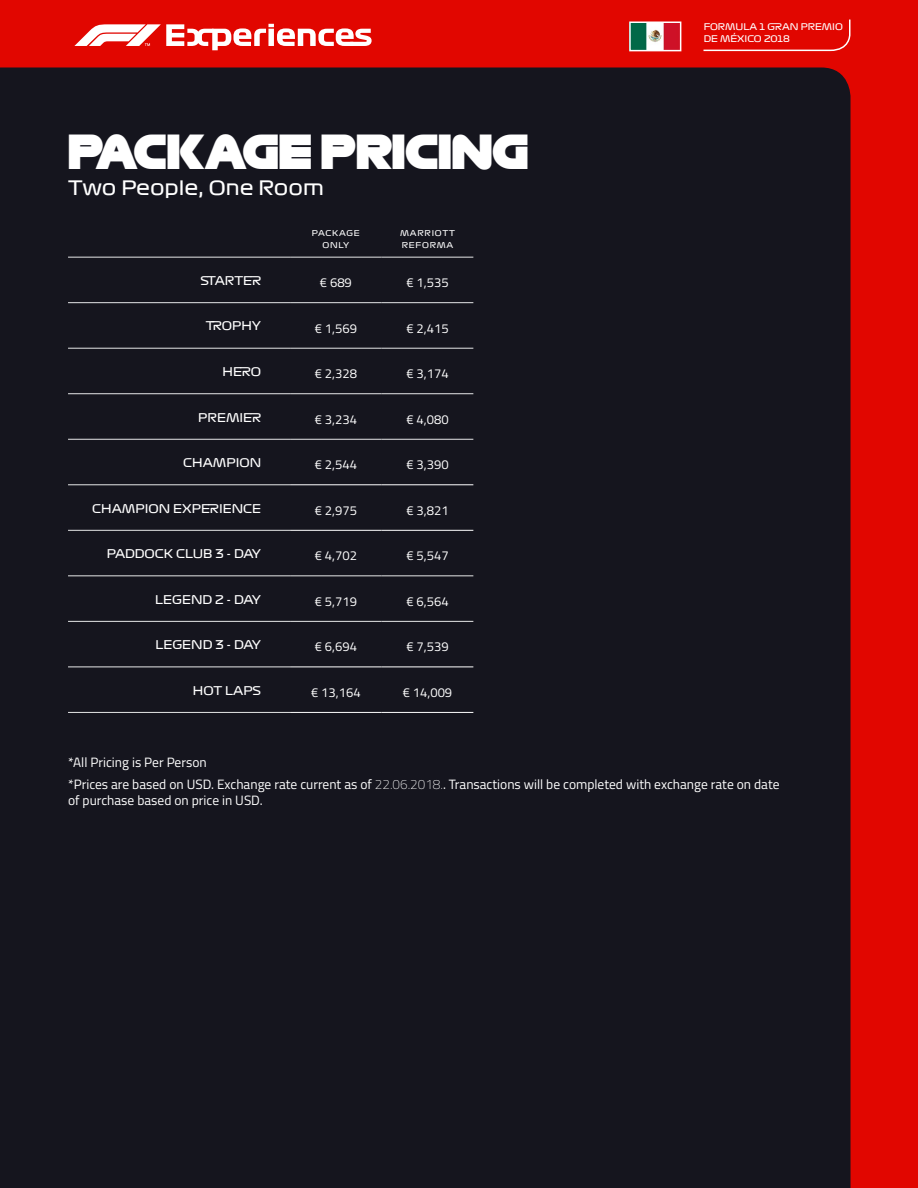
<style>
.page{position:relative;width:918px;height:1188px;background:#e10600}
.page>*{position:absolute;margin:0;border:0;box-sizing:border-box;transform-origin:0 0}
.t1{font:45px "Formula 1 Display Black";color:#fff}
.t2{font:19.5px "Formula 1 Display Regular";color:#fff}
.t3{font:13.5px/21.6px "Titillium Web";color:#fff}
.t4{font:12.9px "Titillium Web";color:#fff}
.t5{font:11.85px "Formula 1 Display Regular";color:#fff}
.t6{font:9px/12px "Formula 1 Display Regular";color:#fff}
.t7{font:7.8px/11.9px "Formula 1 Display Regular";letter-spacing:.1em;color:#fff;text-align:center}
.s1{font-weight:200}
</style>
<div class="page">
<div style="left:0;top:68px;width:850px;height:1120px;background:#15151e"></div>
<svg style="left:703px;top:19px;width:148px;height:33px"></svg>
<img style="left:632px;top:25px;width:46px;height:23px">
<div style="left:629px;top:22px;width:52px;height:29px;border:2px solid #fff"></div>
<svg style="left:74px;top:24px;width:298px;height:26px"></svg>
<hr style="left:68px;top:257px;width:222px;height:1px;background:#e6e7e8">
<hr style="left:290px;top:257px;width:92px;height:1px;background:#e6e7e8">
<hr style="left:382px;top:257px;width:91px;height:1px;background:#e6e7e8">
<hr style="left:68px;top:302px;width:222px;height:1px;background:#e6e7e8">
<hr style="left:290px;top:302px;width:92px;height:1px;background:#e6e7e8">
<hr style="left:382px;top:302px;width:91px;height:1px;background:#e6e7e8">
<hr style="left:68px;top:348px;width:222px;height:1px;background:#e6e7e8">
<hr style="left:290px;top:348px;width:92px;height:1px;background:#e6e7e8">
<hr style="left:382px;top:348px;width:91px;height:1px;background:#e6e7e8">
<hr style="left:68px;top:393px;width:222px;height:1px;background:#e6e7e8">
<hr style="left:290px;top:393px;width:92px;height:1px;background:#e6e7e8">
<hr style="left:382px;top:393px;width:91px;height:1px;background:#e6e7e8">
<hr style="left:68px;top:439px;width:222px;height:1px;background:#e6e7e8">
<hr style="left:290px;top:439px;width:92px;height:1px;background:#e6e7e8">
<hr style="left:382px;top:439px;width:91px;height:1px;background:#e6e7e8">
<hr style="left:68px;top:575px;width:222px;height:1px;background:#e6e7e8">
<hr style="left:290px;top:575px;width:92px;height:1px;background:#e6e7e8">
<hr style="left:382px;top:575px;width:91px;height:1px;background:#e6e7e8">
<hr style="left:68px;top:621px;width:222px;height:1px;background:#e6e7e8">
<hr style="left:290px;top:621px;width:92px;height:1px;background:#e6e7e8">
<hr style="left:382px;top:621px;width:91px;height:1px;background:#e6e7e8">
<hr style="left:68px;top:484px;width:222px;height:1px;background:#e6e7e8">
<hr style="left:68px;top:530px;width:222px;height:1px;background:#e6e7e8">
<hr style="left:68px;top:666px;width:222px;height:1px;background:#e6e7e8">
<hr style="left:68px;top:712px;width:222px;height:1px;background:#e6e7e8">
<hr style="left:290px;top:484px;width:92px;height:1px;background:#fff">
<hr style="left:382px;top:484px;width:91px;height:1px;background:#fff">
<hr style="left:290px;top:530px;width:92px;height:1px;background:#fff">
<hr style="left:382px;top:530px;width:91px;height:1px;background:#fff">
<hr style="left:290px;top:666px;width:92px;height:1px;background:#fff">
<hr style="left:382px;top:666px;width:91px;height:1px;background:#fff">
<hr style="left:290px;top:712px;width:92px;height:1px;background:#fff">
<hr style="left:382px;top:712px;width:91px;height:1px;background:#fff">
<h1 class="t1" style="left:68px;top:128px;width:462px">PACKAGE PRICING</h1>
<h2 class="t2" style="left:68px;top:175px;width:257px">Two People, One Room</h2>
<p class="t7" style="left:312px;top:227px;width:50px">PACKAGE<br>ONLY</p>
<p class="t7" style="left:400px;top:227px;width:56px;text-align:left">MARRIOTT<br>REFORMA</p>
<p class="t5" style="left:200px;top:273px;width:62px">STARTER</p>
<p class="t4" style="left:320px;top:273px;width:34px">€ 689</p>
<p class="t4" style="left:406px;top:273px;width:44px">€ 1,535</p>
<p class="t5" style="left:206px;top:318px;width:57px">TROPHY</p>
<p class="t4" style="left:315px;top:319px;width:44px">€ 1,569</p>
<p class="t4" style="left:406px;top:319px;width:44px">€ 2,415</p>
<p class="t5" style="left:223px;top:364px;width:40px">HERO</p>
<p class="t4" style="left:315px;top:364px;width:44px">€ 2,328</p>
<p class="t4" style="left:406px;top:364px;width:44px">€ 3,174</p>
<p class="t5" style="left:198px;top:409px;width:64px">PREMIER</p>
<p class="t4" style="left:315px;top:410px;width:44px">€ 3,234</p>
<p class="t4" style="left:406px;top:410px;width:44px">€ 4,080</p>
<p class="t5" style="left:183px;top:455px;width:79px">CHAMPION</p>
<p class="t4" style="left:315px;top:455px;width:44px">€ 2,544</p>
<p class="t4" style="left:406px;top:455px;width:44px">€ 3,390</p>
<p class="t5" style="left:92px;top:501px;width:170px">CHAMPION EXPERIENCE</p>
<p class="t4" style="left:315px;top:501px;width:44px">€ 2,975</p>
<p class="t4" style="left:406px;top:501px;width:44px">€ 3,821</p>
<p class="t5" style="left:107px;top:546px;width:156px">PADDOCK CLUB 3 - DAY</p>
<p class="t4" style="left:315px;top:546px;width:44px">€ 4,702</p>
<p class="t4" style="left:406px;top:546px;width:44px">€ 5,547</p>
<p class="t5" style="left:155px;top:592px;width:107px">LEGEND 2 - DAY</p>
<p class="t4" style="left:315px;top:592px;width:44px">€ 5,719</p>
<p class="t4" style="left:406px;top:592px;width:44px">€ 6,564</p>
<p class="t5" style="left:156px;top:637px;width:107px">LEGEND 3 - DAY</p>
<p class="t4" style="left:315px;top:638px;width:44px">€ 6,694</p>
<p class="t4" style="left:406px;top:638px;width:44px">€ 7,539</p>
<p class="t5" style="left:193px;top:683px;width:70px">HOT LAPS</p>
<p class="t4" style="left:311px;top:683px;width:51px">€ 13,164</p>
<p class="t4" style="left:403px;top:683px;width:51px">€ 14,009</p>
<p class="t6" style="left:704px;top:21px;width:141px">FORMULA 1 GRAN PREMIO<br>DE MÉXICO 2018</p>
<p class="t3" style="left:68px;top:751px;width:713px">*All Pricing is Per Person<br>*Prices are based on USD. Exchange rate current as of <span class="s1">22.06.2018.</span>. Transactions will be completed with exchange rate on date</p>
<p class="t3" style="left:68px;top:789px;width:196px">of purchase based on price in USD.</p>
</div>
